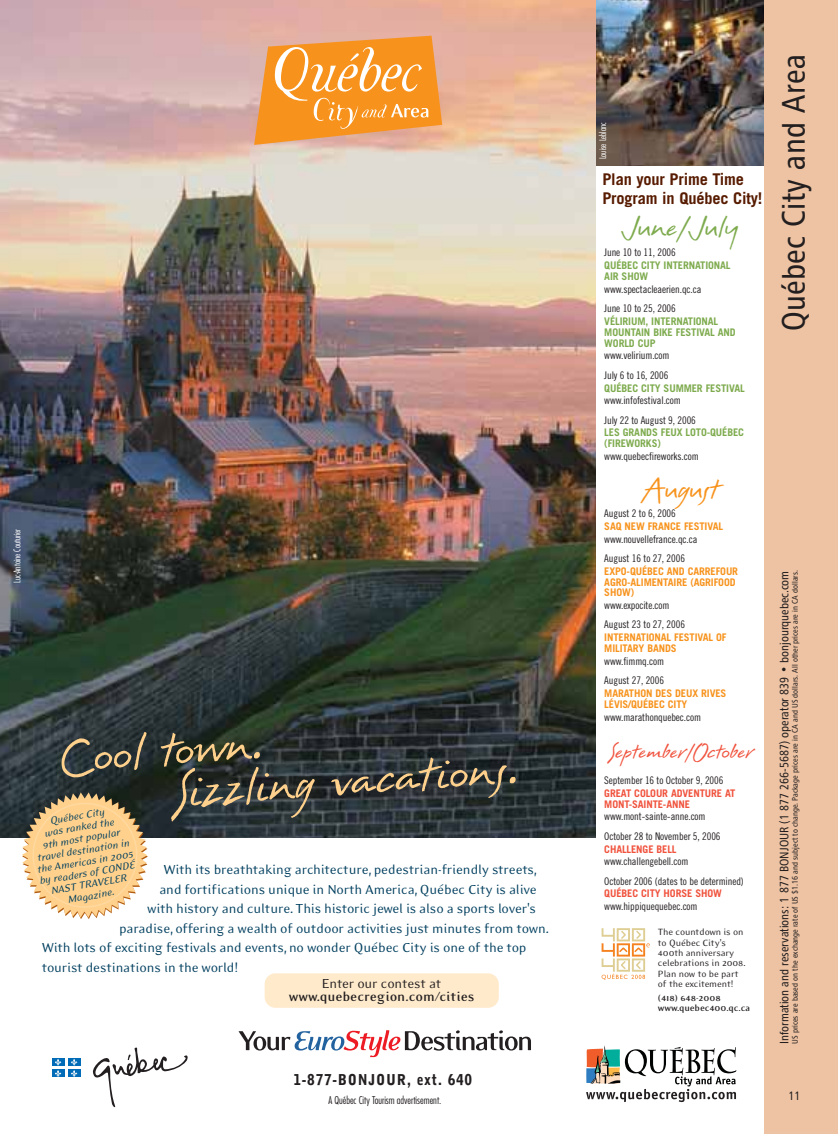
<style>
.page{position:relative;width:838px;height:1134px;background:#fff}
.page>*{position:absolute;margin:0;border:0;box-sizing:border-box;transform-origin:0 0}
.t1{font:63.9px "Erazure";color:#ffd18c}
.t2{font:37.5px "Erazure";color:#7eab4e}
.t3{font:37.5px "Erazure";color:#f7931d}
.t4{font:32.55px "Chaloult Cond";letter-spacing:.01em;color:#231f20}
.t5{font:27px "Erazure";color:#f0533d}
.t6{font:700 16.2px/19.5px "Trade Gothic";letter-spacing:-.01em;color:#571b00}
.t7{font:15px "Eidetic Modern";letter-spacing:-.015em;color:#003f5f}
.t8{font:700 15px "Eidetic Modern";color:#231f20}
.t9{font:900 15px "Bell Gothic BT";letter-spacing:.055em;color:#231f20;scale:.92 1}
.t10{font:15px "Eidetic Modern";letter-spacing:-.015em;color:#231f20}
.t11{font:12.3px "Chaloult Cond";color:#231f20}
.t12{font:12.15px "Chaloult Cond";color:#231f20}
.t13{font:italic 11.4px/11.6px "Eidetic Modern";color:#003f5f;text-align:center}
.t14{font:10.5px/19.2px "Trade Gothic Cond Eighteen";letter-spacing:-.01em;color:#231f20}
.t15{font:700 10.5px/10.9px "Trade Gothic";letter-spacing:-.01em;color:#f7931d}
.t16{font:700 10.5px/10.9px "Trade Gothic";letter-spacing:-.01em;color:#7eab4e}
.t17{font:700 10.5px/10.9px "Trade Gothic";letter-spacing:-.01em;color:#f0533d}
.t18{font:300 condensed 10.5px "Futura";color:#231f20}
.t19{font:10.35px/10.4px "Eidetic Modern";letter-spacing:-.01em;color:#231f20}
.t20{font:700 10.35px/10.4px "Eidetic Modern";letter-spacing:-.005em;color:#231f20}
.t21{font:300 condensed 9px "Futura";color:#fff}
.t22{font:8.1px "Chaloult Cond";color:#231f20}
</style>
<div class="page">
<img style="left:0;top:0;width:764px;height:1108px">
<div style="left:764px;top:0;width:73px;height:1134px;background:#eec3a3"></div>
<p class="t21" style="left:13px;top:582px;width:55px;rotate:-90deg">Luc-Antoine Couturier</p>
<h1 class="t1" style="left:55px;top:713px;width:205px;rotate:-4deg">Cool town.</h1>
<h1 class="t1" style="left:169px;top:748px;width:347px;rotate:-4deg">Sizzling vacations.</h1>
<p class="t13" style="left:28px;top:820px;width:99px;rotate:-10deg">Québec City<br>was ranked the<br>9th most popular travel destination in the Americas in 2005 by readers of CONDÉ<br>NAST TRAVELER<br>Magazine.</p>
<h3 class="t7" style="left:163px;top:864px;width:375px">With its breathtaking architecture, pedestrian-friendly streets,</h3>
<h3 class="t7" style="left:159px;top:884px;width:379px">and fortifications unique in North America, Québec City is alive</h3>
<h3 class="t7" style="left:147px;top:903px;width:390px">with history and culture. This historic jewel is also a sports lover's</h3>
<h3 class="t7" style="left:119px;top:923px;width:431px">paradise, offering a wealth of outdoor activities just minutes from town.</h3>
<h3 class="t7" style="left:42px;top:942px;width:486px">With lots of exciting festivals and events, no wonder Québec City is one of the top</h3>
<h3 class="t7" style="left:42px;top:962px;width:198px">tourist destinations in the world!</h3>
<h3 class="t10" style="left:322px;top:977px;width:121px">Enter our contest at</h3>
<h3 class="t8" style="left:289px;top:987px;width:187px">www.quebecregion.com/cities</h3>
<h3 class="t9" style="left:293px;top:1071px;width:196px">1-877-BONJOUR, ext. 640</h3>
<p class="t18" style="left:328px;top:1096px;width:114px">A Québec City Tourism advertisement.</p>
<p class="t21" style="left:598px;top:159px;width:39px;rotate:-90deg">Louise Leblanc</p>
<h3 class="t6" style="left:602px;top:171px;width:161px">Plan your Prime Time<br>Program in Québec City!</h3>
<h2 class="t2" style="left:623px;top:201px;width:116px">June/July</h2>
<p class="t14" style="left:604px;top:244px;width:73px">June 10 to 11, 2006</p>
<p class="t16" style="left:604px;top:261px;width:128px">QUÉBEC CITY INTERNATIONAL<br>AIR SHOW</p>
<p class="t14" style="left:604px;top:280px;width:99px">www.spectacleaerien.qc.ca<br>June 10 to 25, 2006</p>
<p class="t16" style="left:604px;top:317px;width:133px">VÉLIRIUM, INTERNATIONAL<br>MOUNTAIN BIKE FESTIVAL AND<br>WORLD CUP</p>
<p class="t14" style="left:604px;top:347px;width:67px">www.velirium.com<br>July 6 to 16, 2006</p>
<p class="t16" style="left:604px;top:383px;width:142px">QUÉBEC CITY SUMMER FESTIVAL</p>
<p class="t14" style="left:604px;top:392px;width:93px">www.infofestival.com<br>July 22 to August 9, 2006</p>
<p class="t16" style="left:604px;top:428px;width:141px">LES GRANDS FEUX LOTO-QUÉBEC (FIREWORKS)</p>
<p class="t14" style="left:604px;top:448px;width:96px">www.quebecfireworks.com</p>
<h2 class="t3" style="left:641px;top:463px;width:79px">August</h2>
<p class="t14" style="left:604px;top:504px;width:73px">August 2 to 6, 2006</p>
<p class="t15" style="left:604px;top:521px;width:120px">SAQ NEW FRANCE FESTIVAL</p>
<p class="t14" style="left:604px;top:530px;width:95px">www.nouvellefrance.qc.ca<br>August 16 to 27, 2006</p>
<p class="t15" style="left:604px;top:566px;width:135px">EXPO-QUÉBEC AND CARREFOUR<br>AGRO-ALIMENTAIRE (AGRIFOOD<br>SHOW)</p>
<p class="t14" style="left:604px;top:597px;width:82px">www.expocite.com<br>August 23 to 27, 2006</p>
<p class="t15" style="left:604px;top:633px;width:124px">INTERNATIONAL FESTIVAL OF<br>MILITARY BANDS</p>
<p class="t14" style="left:604px;top:652px;width:61px">www.fimmq.com<br>August 27, 2006</p>
<p class="t15" style="left:604px;top:689px;width:124px">MARATHON DES DEUX RIVES<br>LÉVIS/QUÉBEC CITY</p>
<p class="t14" style="left:604px;top:708px;width:98px">www.marathonquebec.com</p>
<h3 class="t5" style="left:608px;top:733px;width:146px">September/October</h3>
<p class="t14" style="left:604px;top:771px;width:121px">September 16 to October 9, 2006</p>
<p class="t17" style="left:604px;top:788px;width:133px">GREAT COLOUR ADVENTURE AT<br>MONT-SAINTE-ANNE</p>
<p class="t14" style="left:604px;top:808px;width:118px">www.mont-sainte-anne.com<br>October 28 to November 5, 2006</p>
<p class="t17" style="left:604px;top:844px;width:74px">CHALLENGE BELL</p>
<p class="t14" style="left:604px;top:853px;width:141px">www.challengebell.com<br>October 2006 (dates to be determined)</p>
<p class="t17" style="left:604px;top:889px;width:119px">QUÉBEC CITY HORSE SHOW</p>
<p class="t14" style="left:604px;top:898px;width:95px">www.hippiquequebec.com</p>
<p class="t19" style="left:657px;top:927px;width:89px">The countdown is on to Québec City's<br>400th anniversary celebrations in 2008.<br>Plan now to be part of the excitement!</p>
<p class="t20" style="left:657px;top:992px;width:94px">(418) 648-2008 www.quebec400.qc.ca</p>
<h3 class="t4" style="left:782px;top:331px;width:278px;rotate:-90deg">Québec City and Area</h3>
<p class="t11" style="left:779px;top:1044px;width:475px;rotate:-90deg">Information and reservations: 1 877 BONJOUR (1 877 266-5687) operator 839 • bonjourquebec.com</p>
<p class="t22" style="left:792px;top:1044px;width:475px;rotate:-90deg">US prices are based on the exchange rate of US $1.16 and subject to change. Package prices are in CA and US dollars. All other prices are in CA dollars.</p>
<p class="t12" style="left:788px;top:1091px;width:13px">11</p>
</div>
